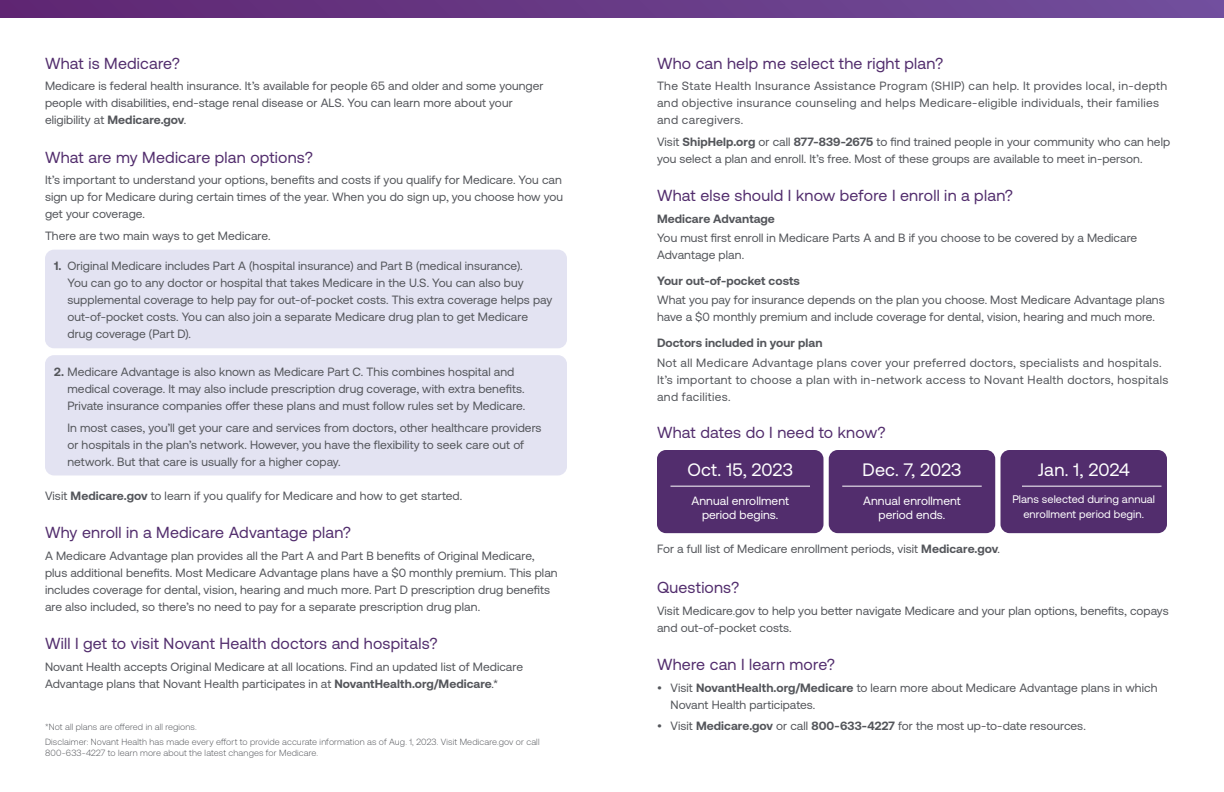
<style>
.page{position:relative;width:1224px;height:792px;background:#fff}
.page>*{position:absolute;margin:0;border:0;box-sizing:border-box;transform-origin:0 0}
.t1{font:18px "Aeonik";letter-spacing:.01em;color:#fff}
.t2{font:16px "Aeonik";letter-spacing:.015em;color:#522d6d}
.t3{font:12px/17px "Aeonik";letter-spacing:.005em;color:#54565b}
.t4{font:12px/17px "Aeonik";letter-spacing:.03em;color:#54565b}
.t5{font:700 12px "Aeonik";letter-spacing:.005em;color:#54565b}
.t6{font:12px/14px "Aeonik";letter-spacing:.005em;color:#fff;text-align:center}
.t7{font:11px/15px "Aeonik";letter-spacing:.01em;color:#fff;text-align:center}
.t8{font:300 9px/10.8px "Aeonik";letter-spacing:.015em;color:#54565b}
.s1{font-weight:700}
</style>
<div class="page">
<div style="left:0;top:0;width:1224px;height:18px;background:linear-gradient(to right,#5f2671,#714f9c)"></div>
<div style="left:45px;top:250px;width:522px;height:98px;background:#e3e3f2;border-radius:9px"></div>
<div style="left:45px;top:355px;width:522px;height:120px;background:#e3e3f2;border-radius:9px"></div>
<div style="left:657px;top:450px;width:167px;height:83px;background:#522d6d;border-radius:9px"></div>
<hr style="left:670px;top:486px;width:140px;height:1px;background:#fff">
<div style="left:829px;top:450px;width:166px;height:83px;background:#522d6d;border-radius:9px"></div>
<hr style="left:842px;top:486px;width:140px;height:1px;background:#fff">
<div style="left:1000px;top:450px;width:167px;height:83px;background:#522d6d;border-radius:9px"></div>
<hr style="left:1022px;top:486px;width:140px;height:1px;background:#fff">
<h2 class="t2" style="left:45px;top:55px;width:137px">What is Medicare?</h2>
<p class="t3" style="left:45px;top:78px;width:500px">Medicare is federal health insurance. It’s available for people 65 and older and some younger people with disabilities, end-stage renal disease or ALS. You can learn more about your eligibility at <span class="s1">Medicare.gov</span>.</p>
<h2 class="t2" style="left:45px;top:149px;width:269px">What are my Medicare plan options?</h2>
<p class="t3" style="left:45px;top:172px;width:520px;text-align:justify">It’s important to understand your options, benefits and costs if you qualify for Medicare. You can sign up for Medicare during certain times of the year. When you do sign up, you choose how you get your coverage.</p>
<p class="t3" style="left:45px;top:227px;width:227px">There are two main ways to get Medicare.</p>
<p class="t3" style="left:68px;top:257px;width:486px;text-indent:-14px"><span class="s1">1.</span> Original Medicare includes Part A (hospital insurance) and Part B (medical insurance).<br>You can go to any doctor or hospital that takes Medicare in the U.S. You can also buy supplemental coverage to help pay for out-of-pocket costs. This extra coverage helps pay out-of-pocket costs. You can also join a separate Medicare drug plan to get Medicare drug coverage (Part D).</p>
<p class="t3" style="left:68px;top:364px;width:459px;text-indent:-14px"><span class="s1">2.</span> Medicare Advantage is also known as Medicare Part C. This combines hospital and medical coverage. It may also include prescription drug coverage, with extra benefits.<br>Private insurance companies offer these plans and must follow rules set by Medicare.</p>
<p class="t3" style="left:68px;top:419px;width:476px">In most cases, you’ll get your care and services from doctors, other healthcare providers or hospitals in the plan’s network. However, you have the flexibility to seek care out of network. But that care is usually for a higher copay.</p>
<p class="t3" style="left:45px;top:487px;width:419px">Visit <span class="s1">Medicare.gov</span> to learn if you qualify for Medicare and how to get started.</p>
<h2 class="t2" style="left:45px;top:524px;width:308px">Why enroll in a Medicare Advantage plan?</h2>
<p class="t3" style="left:45px;top:547px;width:514px">A Medicare Advantage plan provides all the Part A and Part B benefits of Original Medicare, plus additional benefits. Most Medicare Advantage plans have a $0 monthly premium. This plan includes coverage for dental, vision, hearing and much more. Part D prescription drug benefits are also included, so there’s no need to pay for a separate prescription drug plan.</p>
<h2 class="t2" style="left:45px;top:635px;width:394px">Will I get to visit Novant Health doctors and hospitals?</h2>
<p class="t3" style="left:45px;top:658px;width:480px">Novant Health accepts Original Medicare at all locations. Find an updated list of Medicare<br>Advantage plans that Novant Health participates in at <span class="s1">NovantHealth.org/Medicare</span>.*</p>
<h2 class="t2" style="left:657px;top:55px;width:288px">Who can help me select the right plan?</h2>
<p class="t4" style="left:657px;top:78px;width:512px">The State Health Insurance Assistance Program (SHIP) can help. It provides local, in-depth and objective insurance counseling and helps Medicare-eligible individuals, their families and caregivers.</p>
<p class="t3" style="left:657px;top:133px;width:515px">Visit <span class="s1">ShipHelp.org</span> or call <span class="s1">877-839-2675</span> to find trained people in your community who can help you select a plan and enroll. It’s free. Most of these groups are available to meet in-person.</p>
<h2 class="t2" style="left:657px;top:187px;width:358px">What else should I know before I enroll in a plan?</h2>
<p class="t5" style="left:657px;top:212px;width:119px">Medicare Advantage</p>
<p class="t3" style="left:657px;top:229px;width:482px">You must first enroll in Medicare Parts A and B if you choose to be covered by a Medicare<br>Advantage plan.</p>
<p class="t5" style="left:657px;top:274px;width:144px">Your out-of-pocket costs</p>
<p class="t3" style="left:657px;top:292px;width:509px">What you pay for insurance depends on the plan you choose. Most Medicare Advantage plans have a $0 monthly premium and include coverage for dental, vision, hearing and much more.</p>
<p class="t5" style="left:657px;top:336px;width:167px">Doctors included in your plan</p>
<p class="t4" style="left:657px;top:354px;width:513px">Not all Medicare Advantage plans cover your preferred doctors, specialists and hospitals.<br>It’s important to choose a plan with in-network access to Novant Health doctors, hospitals and facilities.</p>
<h2 class="t2" style="left:657px;top:424px;width:230px">What dates do I need to know?</h2>
<h1 class="t1" style="left:687px;top:460px;width:107px">Oct. 15, 2023</h1>
<p class="t6" style="left:691px;top:493px;width:99px">Annual enrollment period begins.</p>
<h1 class="t1" style="left:863px;top:460px;width:100px">Dec. 7, 2023</h1>
<p class="t6" style="left:863px;top:493px;width:99px">Annual enrollment period ends.</p>
<p class="t3" style="left:657px;top:541px;width:345px">For a full list of Medicare enrollment periods, visit <span class="s1">Medicare.gov</span>.</p>
<h1 class="t1" style="left:1038px;top:460px;width:93px">Jan. 1, 2024</h1>
<p class="t7" style="left:1012px;top:492px;width:144px">Plans selected during annual enrollment period begin.</p>
<h2 class="t2" style="left:657px;top:579px;width:84px">Questions?</h2>
<p class="t3" style="left:657px;top:602px;width:513px">Visit Medicare.gov to help you better navigate Medicare and your plan options, benefits, copays and out-of-pocket costs.</p>
<h2 class="t2" style="left:657px;top:656px;width:180px">Where can I learn more?</h2>
<p class="t3" style="left:670px;top:679px;width:488px;text-indent:-14px">• Visit <span class="s1">NovantHealth.org/Medicare</span> to learn more about Medicare Advantage plans in which<br>Novant Health participates.</p>
<p class="t8" style="left:45px;top:721px;width:153px">*Not all plans are offered in all regions.</p>
<p class="t3" style="left:657px;top:717px;width:430px">• Visit <span class="s1">Medicare.gov</span> or call <span class="s1">800-633-4227</span> for the most up-to-date resources.</p>
<p class="t8" style="left:45px;top:737px;width:496px">Disclaimer: Novant Health has made every effort to provide accurate information as of Aug. 1, 2023. Visit Medicare.gov or call<br>800-633-4227 to learn more about the latest changes for Medicare.</p>
</div>
